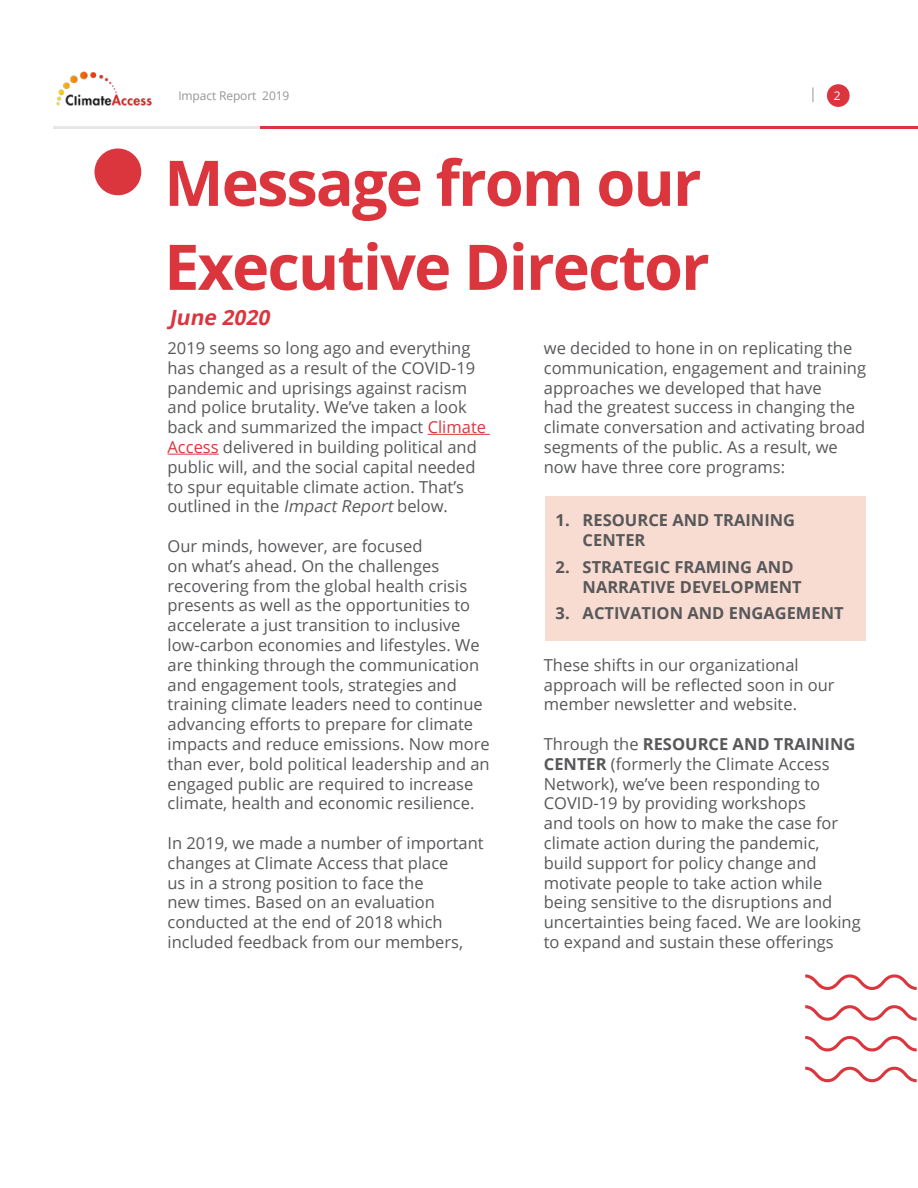
<style>
.page{position:relative;width:918px;height:1188px;background:#fff}
.page>*{position:absolute;margin:0;border:0;box-sizing:border-box;transform-origin:0 0}
.t1{font:700 63px/84px "Open Sans";letter-spacing:-.03em;color:#db353e}
.t2{font:italic 700 21px "Open Sans";color:#db353e}
.t3{font:16.5px/19.8px "Open Sans";color:#57585a}
.t4{font:700 16.5px/19.8px "Open Sans";color:#57585a}
.t5{font:12px "Open Sans";letter-spacing:-.01em;color:#939598}
.t6{font:12px "Open Sans";color:#fff}
.s1{color:#db353e}
.s2{font-style:italic}
.s3{font-weight:700}
</style>
<div class="page">
<hr style="left:428px;top:434px;width:62px;height:1px;background:#db353e">
<hr style="left:168px;top:454px;width:51px;height:1px;background:#db353e">
<hr style="left:260px;top:127px;width:658px;height:2px;background:#db353e">
<hr style="left:53px;top:127px;width:207px;height:2px;background:#e6e7e9">
<svg style="left:813px;top:87px;width:1px;height:15px"></svg>
<img style="left:56px;top:71px;width:96px;height:35px">
<div style="left:94px;top:149px;width:47px;height:46px;background:#db353e;border-radius:50%"></div>
<div style="left:827px;top:84px;width:23px;height:23px;background:#db353e;border-radius:50%"></div>
<svg style="left:805px;top:974px;width:112px;height:108px"></svg>
<div style="left:545px;top:496px;width:321px;height:144px;background:#f8dbd1"></div>
<p class="t5" style="left:178px;top:91px;width:113px">Impact Report 2019</p>
<p class="t6" style="left:834px;top:91px;width:8px">2</p>
<h1 class="t1" style="left:164px;top:147px;width:547px">Message from our<br>Executive Director</h1>
<p class="t2" style="left:169px;top:309px;width:106px">J une 2020</p>
<p class="t3" style="left:168px;top:340px;width:320px">2019 seems so long ago and everything has changed as a result of the COVID-19 pandemic and uprisings against racism and police brutality. We’ve taken a look back and summarized the impact <span class="s1">Climate Access</span> delivered in building political and public will, and the social capital needed to spur equitable climate action. That’s outlined in the <span class="s2">Impact Report</span> below.</p>
<p class="t3" style="left:168px;top:538px;width:324px">Our minds, however, are focused<br>on what’s ahead. On the challenges recovering from the global health crisis presents as well as the opportunities to accelerate a just transition to inclusive low-carbon economies and lifestyles. We are thinking through the communication and engagement tools, strategies and training climate leaders need to continue advancing efforts to prepare for climate impacts and reduce emissions. Now more than ever, bold political leadership and an engaged public are required to increase climate, health and economic resilience.</p>
<p class="t3" style="left:168px;top:835px;width:318px">In 2019, we made a number of important changes at Climate Access that place<br>us in a strong position to face the<br>new times. Based on an evaluation conducted at the end of 2018 which included feedback from our members,</p>
<p class="t3" style="left:544px;top:340px;width:324px">we decided to hone in on replicating the communication, engagement and training approaches we developed that have<br>had the greatest success in changing the climate conversation and activating broad segments of the public. As a result, we now have three core programs:</p>
<p class="t4" style="left:583px;top:512px;width:214px;text-indent:-27px">1. RESOURCE AND TRAINING<br>CENTER</p>
<p class="t4" style="left:583px;top:559px;width:221px;text-indent:-27px">2. STRATEGIC FRAMING AND<br>NARRATIVE DEVELOPMENT</p>
<p class="t4" style="left:556px;top:605px;width:290px">3. ACTIVATION AND ENGAGEMENT</p>
<p class="t3" style="left:544px;top:656px;width:292px">These shifts in our organizational approach will be reflected soon in our member newsletter and website.</p>
<p class="t3" style="left:544px;top:736px;width:318px">Through the <span class="s3">RESOURCE AND TRAINING CENTER</span> (formerly the Climate Access Network), we’ve been responding to COVID-19 by providing workshops<br>and tools on how to make the case for climate action during the pandemic, build support for policy change and motivate people to take action while being sensitive to the disruptions and uncertainties being faced. We are looking to expand and sustain these offerings</p>
</div>
